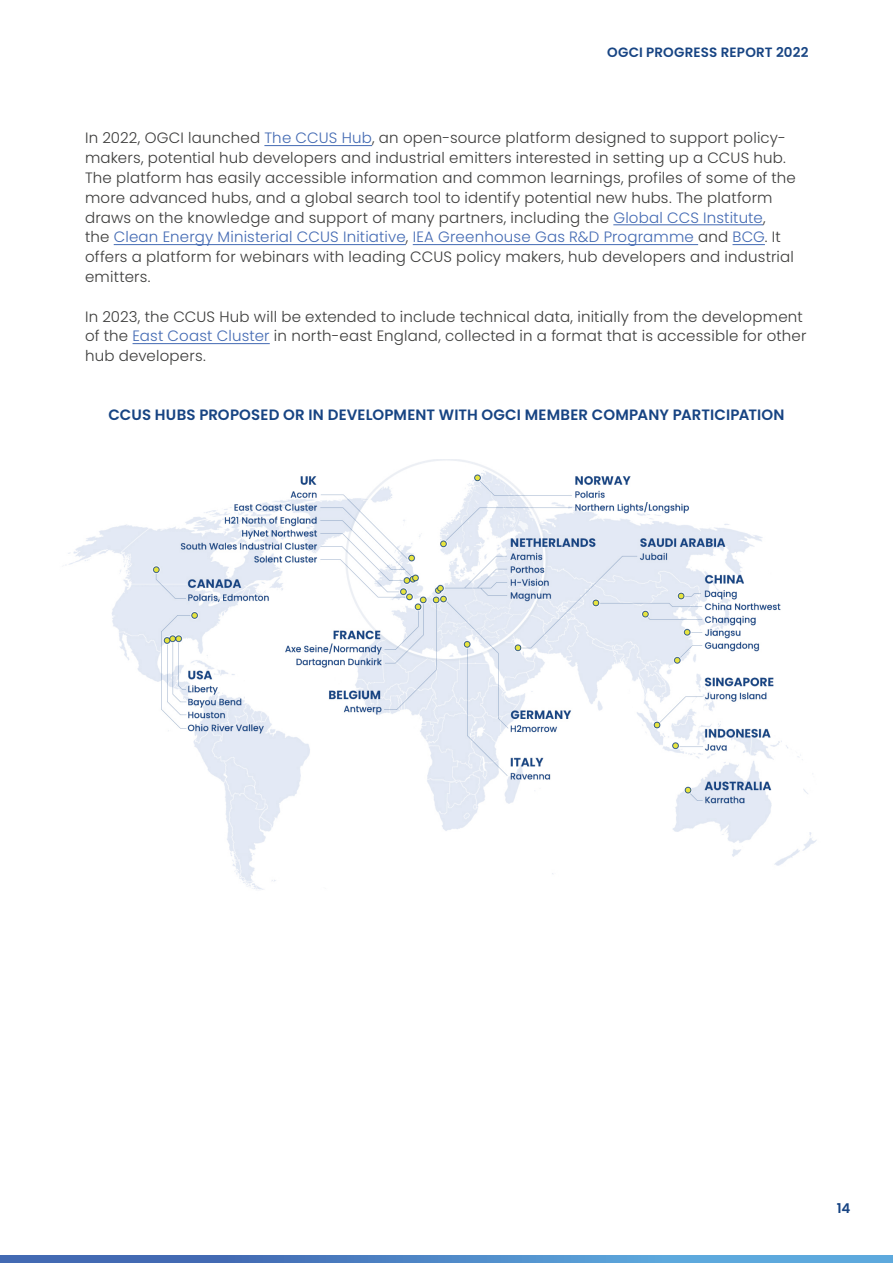
<style>
.page{position:relative;width:893px;height:1263px;background:#fff}
.page>*{position:absolute;margin:0;border:0;box-sizing:border-box;transform-origin:0 0}
.t1{font:300 15px/19.8px "Poppins";letter-spacing:.015em;color:#3c3c3b}
.t2{font:600 15px "Poppins";letter-spacing:.01em;color:#174483}
.t3{font:600 13.5px "Poppins";letter-spacing:.01em;color:#174483}
.s1{color:#436ab3}
</style>
<div class="page">
<svg style="left:0;top:1256px;width:893px;height:7px;background:#5089c8"></svg>
<hr style="left:264px;top:145px;width:108px;height:1px;background:#436ab3">
<hr style="left:613px;top:224px;width:150px;height:1px;background:#436ab3">
<hr style="left:114px;top:244px;width:292px;height:1px;background:#436ab3">
<hr style="left:413px;top:244px;width:285px;height:1px;background:#436ab3">
<hr style="left:732px;top:244px;width:33px;height:1px;background:#436ab3">
<hr style="left:133px;top:343px;width:137px;height:1px;background:#436ab3">
<img style="left:65px;top:460px;width:752px;height:430px">
<p class="t3" style="left:607px;top:44px;width:203px">OGCI PROGRESS REPORT 2022</p>
<p class="t1" style="left:85px;top:128px;width:712px">In 2022, OGCI launched <span class="s1">The CCUS Hub</span>, an open-source platform designed to support policy&shy;makers, potential hub developers and industrial emitters interested in setting up a CCUS hub.<br>The platform has easily accessible information and common learnings, profiles of some of the more advanced hubs, and a global search tool to identify potential new hubs. The platform draws on the knowledge and support of many partners, including the <span class="s1">Global CCS Institute</span>,<br>the <span class="s1">Clean Energy Ministerial CCUS Initiative</span>, <span class="s1">IEA Greenhouse Gas R&amp;D Programme</span> and <span class="s1">BCG</span>. It offers a platform for webinars with leading CCUS policy makers, hub developers and industrial emitters.</p>
<p class="t1" style="left:85px;top:306px;width:723px">In 2023, the CCUS Hub will be extended to include technical data, initially from the development of the <span class="s1">East Coast Cluster</span> in north-east England, collected in a format that is accessible for other hub developers.</p>
<p class="t2" style="left:108px;top:406px;width:678px">CCUS HUBS PROPOSED OR IN DEVELOPMENT WITH OGCI MEMBER COMPANY PARTICIPATION</p>
<p class="t3" style="left:837px;top:1200px;width:15px">14</p>
</div>
